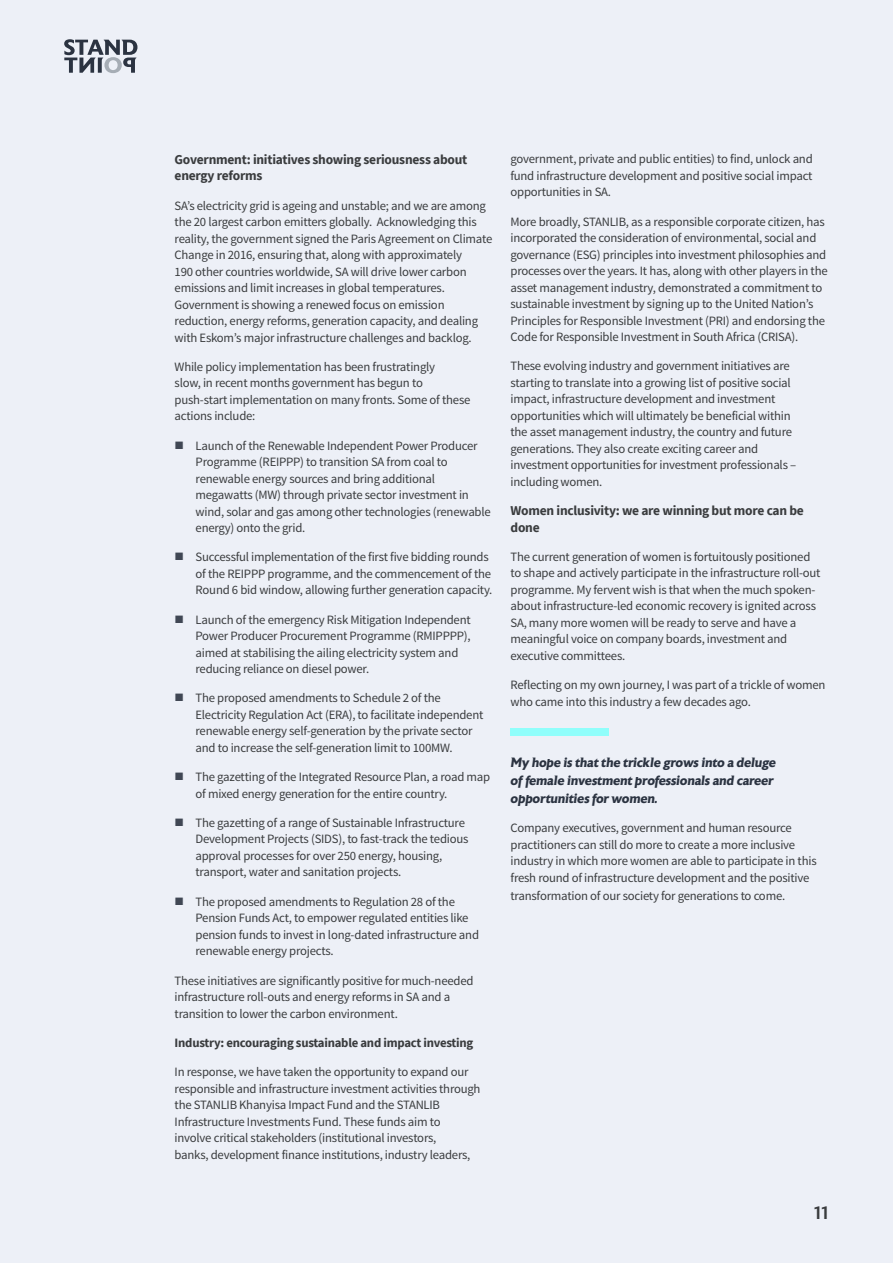
<style>
.page{position:relative;width:893px;height:1263px;background:#edf0f7}
.page>*{position:absolute;margin:0;border:0;box-sizing:border-box;transform-origin:0 0}
.t1{font:500 18px "Astoria";color:#3a3c3e}
.t2{font:700 13.5px/16.5px "Source Sans Pro";letter-spacing:-.02em;color:#3a3c3e}
.t3{font:italic 700 13.5px/18px "Astoria";letter-spacing:-.02em;color:#2b3341}
.t4{font:12.75px/16.5px "Source Sans Pro";letter-spacing:-.02em;color:#3a3c3e}
.t5{font:700 12.75px "Source Sans Pro";letter-spacing:-.02em;color:#3a3c3e}
.s1{color:#404754}
</style>
<div class="page">
<div style="left:510px;top:729px;width:99px;height:7px;background:#90fefb"></div>
<svg style="left:64px;top:39px;width:73px;height:34px"></svg>
<p class="t2" style="left:175px;top:151px;width:294px">Government: initiatives showing seriousness about energy reforms</p>
<p class="t4" style="left:175px;top:197px;width:319px">SA’s electricity grid is ageing and unstable; and we are among the 20 largest carbon emitters globally. Acknowledging this reality, the government signed the Paris Agreement on Climate Change in 2016, ensuring that, along with approximately<br>190 other countries worldwide, SA will drive lower carbon emissions and limit increases in global temperatures.<br>Government is showing a renewed focus on emission reduction, energy reforms, generation capacity, and dealing with Eskom’s major infrastructure challenges and backlog.</p>
<p class="t4" style="left:175px;top:359px;width:297px">While policy implementation has been frustratingly<br>slow, in recent months government has begun to push-start implementation on many fronts. Some of these actions include:</p>
<p class="t4" style="left:196px;top:437px;width:297px;text-indent:-21px"><span class="s1">■</span> Launch of the Renewable Independent Power Producer Programme (REIPPP) to transition SA from coal to renewable energy sources and bring additional megawatts (MW) through private sector investment in wind, solar and gas among other technologies (renewable energy) onto the grid.</p>
<p class="t4" style="left:196px;top:549px;width:298px;text-indent:-21px"><span class="s1">■</span> Successful implementation of the first five bidding rounds of the REIPPP programme, and the commencement of the<br>Round 6 bid window, allowing further generation capacity.</p>
<p class="t4" style="left:195px;top:611px;width:277px;text-indent:-21px"><span class="s1">■</span> Launch of the emergency Risk Mitigation Independent Power Producer Procurement Programme (RMIPPPP), aimed at stabilising the ailing electricity system and reducing reliance on diesel power.</p>
<p class="t4" style="left:195px;top:690px;width:289px;text-indent:-21px"><span class="s1">■</span> The proposed amendments to Schedule 2 of the Electricity Regulation Act (ERA), to facilitate independent renewable energy self-generation by the private sector and to increase the self-generation limit to 100MW.</p>
<p class="t4" style="left:195px;top:769px;width:296px;text-indent:-21px"><span class="s1">■</span> The gazetting of the Integrated Resource Plan, a road map of mixed energy generation for the entire country.</p>
<p class="t4" style="left:195px;top:815px;width:274px;text-indent:-21px"><span class="s1">■</span> The gazetting of a range of Sustainable Infrastructure Development Projects (SIDS), to fast-track the tedious approval processes for over 250 energy, housing, transport, water and sanitation projects.</p>
<p class="t4" style="left:195px;top:893px;width:285px;text-indent:-21px"><span class="s1">■</span> The proposed amendments to Regulation 28 of the Pension Funds Act, to empower regulated entities like pension funds to invest in long-dated infrastructure and renewable energy projects.</p>
<p class="t4" style="left:175px;top:972px;width:300px">These initiatives are significantly positive for much-needed infrastructure roll-outs and energy reforms in SA and a transition to lower the carbon environment.</p>
<p class="t5" style="left:175px;top:1034px;width:300px">Industry: encouraging sustainable and impact investing</p>
<p class="t4" style="left:175px;top:1064px;width:307px">In response, we have taken the opportunity to expand our responsible and infrastructure investment activities through the STANLIB Khanyisa Impact Fund and the STANLIB Infrastructure Investments Fund. These funds aim to involve critical stakeholders (institutional investors,<br>banks, development finance institutions, industry leaders,</p>
<p class="t4" style="left:510px;top:151px;width:304px;text-align:justify">government, private and public entities) to find, unlock and fund infrastructure development and positive social impact opportunities in SA.</p>
<p class="t4" style="left:510px;top:213px;width:319px">More broadly, STANLIB, as a responsible corporate citizen, has incorporated the consideration of environmental, social and governance (ESG) principles into investment philosophies and processes over the years. It has, along with other players in the asset management industry, demonstrated a commitment to sustainable investment by signing up to the United Nation’s Principles for Responsible Investment (PRI) and endorsing the Code for Responsible Investment in South Africa (CRISA).</p>
<p class="t4" style="left:510px;top:358px;width:287px">These evolving industry and government initiatives are starting to translate into a growing list of positive social impact, infrastructure development and investment opportunities which will ultimately be beneficial within the asset management industry, the country and future generations. They also create exciting career and investment opportunities for investment professionals – including women.</p>
<p class="t2" style="left:510px;top:502px;width:295px">Women inclusivity: we are winning but more can be done</p>
<p class="t4" style="left:510px;top:549px;width:312px">The current generation of women is fortuitously positioned to shape and actively participate in the infrastructure roll-out programme. My fervent wish is that when the much spoken&shy;about infrastructure-led economic recovery is ignited across SA, many more women will be ready to serve and have a meaningful voice on company boards, investment and executive committees.</p>
<p class="t4" style="left:510px;top:677px;width:316px">Reflecting on my own journey, I was part of a trickle of women who came into this industry a few decades ago.</p>
<p class="t3" style="left:510px;top:754px;width:267px">My hope is that the trickle grows into a deluge of female investment professionals and career opportunities for women.</p>
<p class="t4" style="left:510px;top:820px;width:308px">Company executives, government and human resource practitioners can still do more to create a more inclusive industry in which more women are able to participate in this fresh round of infrastructure development and the positive</p>
<p class="t4" style="left:510px;top:888px;width:276px">transformation of our society for generations to come.</p>
<h1 class="t1" style="left:814px;top:1203px;width:16px">11</h1>
</div>
